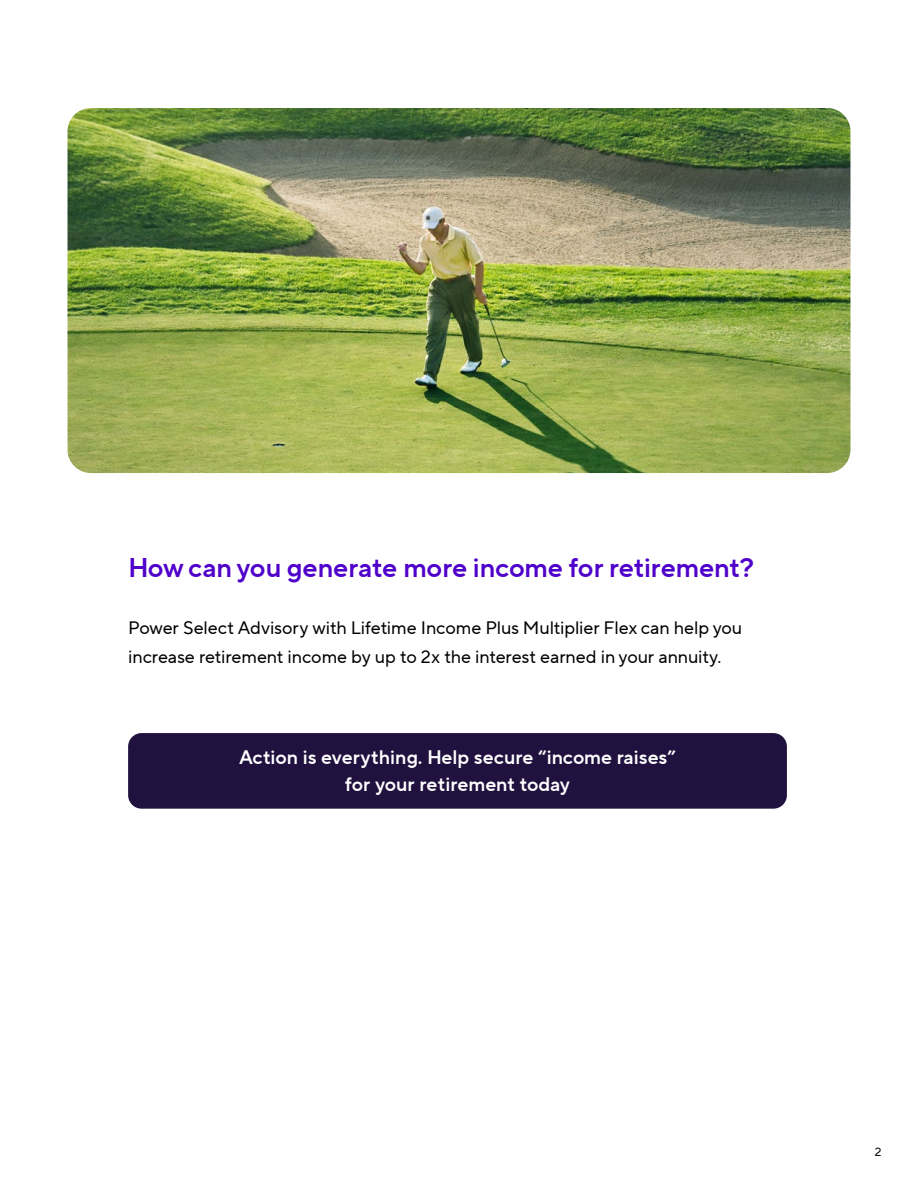
<style>
.page{position:relative;width:918px;height:1188px;background:#fff}
.page>*{position:absolute;margin:0;border:0;box-sizing:border-box;transform-origin:0 0}
.t1{font:27px "TT Norms Pro Dm Bd";letter-spacing:-.005em;color:#4f00ca}
.t2{font:19.5px/27px "TT Norms Pro Dm Bd";color:#fff;text-align:center}
.t3{font:18px/28.5px "TT Norms Pro";letter-spacing:-.005em;color:#000}
.t4{font:12px "TT Norms Pro";color:#000}
</style>
<div class="page">
<div style="left:128px;top:733px;width:659px;height:76px;background:#20113e;border-radius:14px"></div>
<img style="left:68px;top:108px;width:782px;height:365px">
<h3 class="t1" style="left:128px;top:548px;width:628px">How can you generate more income for retirement?</h3>
<p class="t3" style="left:128px;top:614px;width:616px">Power Select Advisory with Lifetime Income Plus Multiplier Flex can help you increase retirement income by up to 2x the interest earned in your annuity.</p>
<p class="t2" style="left:239px;top:744px;width:438px">Action is everything. Help secure “income raises” for your retirement today</p>
<p class="t4" style="left:875px;top:1143px;width:8px">2</p>
</div>
